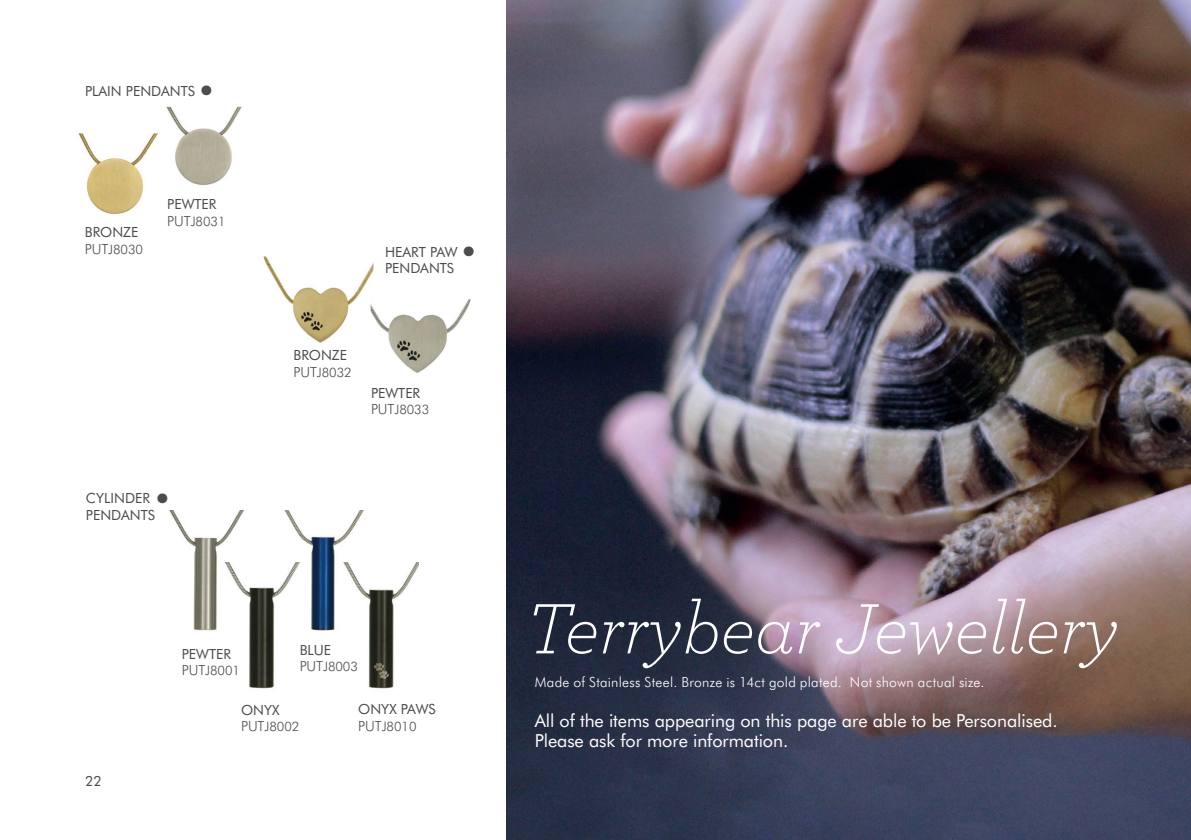
<style>
.page{position:relative;width:1191px;height:840px;background:#fff}
.page>*{position:absolute;margin:0;border:0;box-sizing:border-box;transform-origin:0 0}
.t1{font:italic 300 74.6px "Archer";letter-spacing:-.005em;color:#fff}
.t2{font:300 34px "Futura BT";color:#4b4c4d}
.t3{font:18px/20px "Futura BT";letter-spacing:-.005em;color:#fff}
.t4{font:14px/16.8px "Futura BT";color:#4b4c4d}
.t5{font:300 14px "Futura BT";letter-spacing:.015em;color:#fff}
.t6{font:300 13px "Futura BT";color:#4b4c4d}
.s1{font-size:14px}
</style>
<div class="page">
<img style="left:166px;top:107px;width:76px;height:78px">
<img style="left:78px;top:133px;width:81px;height:81px">
<img style="left:169px;top:510px;width:76px;height:121px">
<img style="left:284px;top:510px;width:80px;height:121px">
<img style="left:506px;top:0;width:685px;height:839px">
<img style="left:342px;top:562px;width:76px;height:127px">
<img style="left:264px;top:256px;width:109px;height:87px">
<img style="left:371px;top:299px;width:100px;height:74px">
<img style="left:221px;top:562px;width:83px;height:127px">
<p class="t4" style="left:85px;top:82px;width:111px">PLAIN PENDANTS</p>
<h2 class="t2" style="left:196px;top:70px;width:22px">•</h2>
<p class="t4" style="left:85px;top:224px;width:55px">BRONZE</p>
<p class="t6" style="left:85px;top:241px;width:60px"><span class="s1">PUT</span>J8030</p>
<p class="t4" style="left:167px;top:196px;width:51px">PEWTER</p>
<p class="t6" style="left:167px;top:213px;width:60px"><span class="s1">PUT</span>J8031</p>
<p class="t4" style="left:86px;top:489px;width:71px">CYLINDER<br>PENDANTS</p>
<h2 class="t2" style="left:153px;top:478px;width:22px">•</h2>
<p class="t4" style="left:182px;top:644px;width:51px">PEWTER</p>
<p class="t6" style="left:182px;top:662px;width:60px"><span class="s1">PUT</span>J8001</p>
<p class="t4" style="left:385px;top:243px;width:74px">HEART PAW<br>PENDANTS</p>
<h2 class="t2" style="left:459px;top:231px;width:22px">•</h2>
<p class="t4" style="left:293px;top:347px;width:55px">BRONZE</p>
<p class="t6" style="left:293px;top:364px;width:60px"><span class="s1">PUT</span>J8032</p>
<p class="t4" style="left:371px;top:384px;width:51px">PEWTER</p>
<p class="t6" style="left:371px;top:401px;width:60px"><span class="s1">PUT</span>J8033</p>
<p class="t4" style="left:300px;top:640px;width:33px">BLUE</p>
<p class="t6" style="left:300px;top:658px;width:60px"><span class="s1">PUT</span>J8003</p>
<p class="t4" style="left:85px;top:771px;width:18px">22</p>
<p class="t4" style="left:241px;top:700px;width:40px">ONYX</p>
<p class="t6" style="left:241px;top:718px;width:60px"><span class="s1">PUT</span>J8002</p>
<p class="t4" style="left:358px;top:700px;width:79px">ONYX PAWS</p>
<p class="t6" style="left:358px;top:718px;width:60px"><span class="s1">PUT</span>J8010</p>
<h1 class="t1" style="left:525px;top:577px;width:595px">Terrybear Jewellery</h1>
<p class="t5" style="left:535px;top:673px;width:451px">Made of Stainless Steel. Bronze is 14ct gold plated. Not shown actual size.</p>
<p class="t3" style="left:535px;top:710px;width:524px">All of the items appearing on this page are able to be Personalised.<br>Please ask for more information.</p>
</div>
